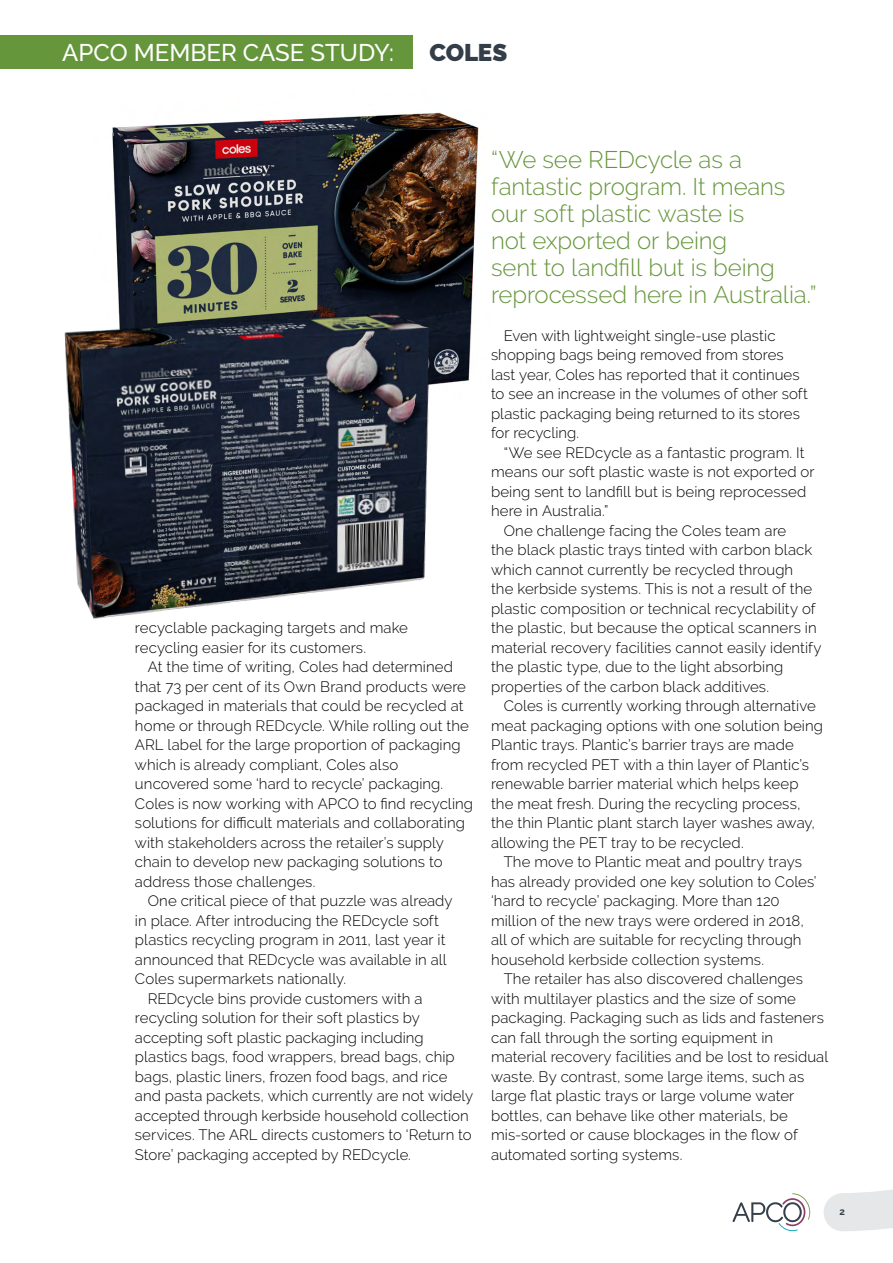
<style>
.page{position:relative;width:893px;height:1263px;background:#fff}
.page>*{position:absolute;margin:0;border:0;box-sizing:border-box;transform-origin:0 0}
.t1{font:300 24px/27px "Raleway";letter-spacing:-.005em;color:#66963b}
.t2{font:500 24px "Raleway";color:#fff}
.t3{font:900 24px "Raleway";letter-spacing:-.005em;color:#333e48}
.t4{font:300 15px/19.5px "Raleway";letter-spacing:.005em;color:#000}
.t5{font:700 9.75px "Raleway";color:#333e48}
</style>
<div class="page">
<svg style="left:732px;top:1193px;width:78px;height:38px"></svg>
<svg style="left:824px;top:1189px;width:69px;height:42px;background:#e9eaeb"></svg>
<img style="left:68px;top:35px;width:411px;height:194px">
<img style="left:64px;top:229px;width:411px;height:391px">
<div style="left:0;top:35px;width:412px;height:33px;background:#66963b"></div>
<h1 class="t2" style="left:62px;top:39px;width:333px">APCO MEMBER CASE STUDY:</h1>
<h1 class="t3" style="left:429px;top:39px;width:79px">COLES</h1>
<p class="t4" style="left:135px;top:618px;width:275px">recyclable packaging targets and make recycling easier for its customers.</p>
<p class="t4" style="left:135px;top:657px;width:340px;text-indent:13px">At the time of writing, Coles had determined that 73 per cent of its Own Brand products were packaged in materials that could be recycled at home or through REDcycle. While rolling out the ARL label for the large proportion of packaging which is already compliant, Coles also uncovered some ‘hard to recycle’ packaging.<br>Coles is now working with APCO to find recycling solutions for difficult materials and collaborating with stakeholders across the retailer’s supply chain to develop new packaging solutions to address those challenges.</p>
<p class="t4" style="left:148px;top:891px;width:306px">One critical piece of that puzzle was already</p>
<p class="t4" style="left:135px;top:911px;width:305px">in place. After introducing the REDcycle soft</p>
<p class="t4" style="left:135px;top:930px;width:312px">plastics recycling program in 2011, last year it</p>
<p class="t4" style="left:135px;top:950px;width:313px">announced that REDcycle was available in all</p>
<p class="t4" style="left:135px;top:969px;width:213px">Coles supermarkets nationally.</p>
<p class="t4" style="left:148px;top:989px;width:276px">REDcycle bins provide customers with a</p>
<p class="t4" style="left:135px;top:1008px;width:286px">recycling solution for their soft plastics by</p>
<p class="t4" style="left:135px;top:1028px;width:290px">accepting soft plastic packaging including</p>
<p class="t4" style="left:135px;top:1047px;width:321px">plastics bags, food wrappers, bread bags, chip</p>
<p class="t4" style="left:135px;top:1067px;width:314px">bags, plastic liners, frozen food bags, and rice</p>
<p class="t4" style="left:135px;top:1086px;width:340px">and pasta packets, which currently are not widely</p>
<p class="t4" style="left:135px;top:1106px;width:335px">accepted through kerbside household collection</p>
<p class="t4" style="left:135px;top:1125px;width:338px">services. The ARL directs customers to ‘Return to</p>
<p class="t4" style="left:135px;top:1145px;width:277px">Store’ packaging accepted by REDcycle.</p>
<h1 class="t1" style="left:491px;top:146px;width:327px">“We see REDcycle as a fantastic program. It means our soft plastic waste is<br>not exported or being<br>sent to landfill but is being reprocessed here in Australia.”</h1>
<p class="t4" style="left:491px;top:326px;width:318px;text-indent:13px">Even with lightweight single-use plastic shopping bags being removed from stores last year, Coles has reported that it continues to see an increase in the volumes of other soft plastic packaging being returned to its stores for recycling.</p>
<p class="t4" style="left:504px;top:443px;width:302px">“We see REDcycle as a fantastic program. It</p>
<p class="t4" style="left:491px;top:462px;width:325px">means our soft plastic waste is not exported or</p>
<p class="t4" style="left:491px;top:482px;width:317px">being sent to landfill but is being reprocessed</p>
<p class="t4" style="left:491px;top:501px;width:119px">here in Australia.”</p>
<p class="t4" style="left:504px;top:521px;width:284px">One challenge facing the Coles team are</p>
<p class="t4" style="left:491px;top:540px;width:323px">the black plastic trays tinted with carbon black</p>
<p class="t4" style="left:491px;top:560px;width:304px">which cannot currently be recycled through</p>
<p class="t4" style="left:491px;top:579px;width:323px">the kerbside systems. This is not a result of the</p>
<p class="t4" style="left:491px;top:599px;width:326px">plastic composition or technical recyclability of</p>
<p class="t4" style="left:491px;top:618px;width:327px">the plastic, but because the optical scanners in</p>
<p class="t4" style="left:491px;top:638px;width:332px">material recovery facilities cannot easily identify</p>
<p class="t4" style="left:491px;top:657px;width:294px">the plastic type, due to the light absorbing</p>
<p class="t4" style="left:491px;top:677px;width:280px">properties of the carbon black additives.</p>
<p class="t4" style="left:504px;top:696px;width:314px">Coles is currently working through alternative</p>
<p class="t4" style="left:491px;top:716px;width:334px">meat packaging options with one solution being</p>
<p class="t4" style="left:491px;top:735px;width:304px">Plantic trays. Plantic’s barrier trays are made</p>
<p class="t4" style="left:491px;top:755px;width:320px">from recycled PET with a thin layer of Plantic’s</p>
<p class="t4" style="left:491px;top:774px;width:309px">renewable barrier material which helps keep</p>
<p class="t4" style="left:491px;top:794px;width:311px">the meat fresh. During the recycling process,</p>
<p class="t4" style="left:491px;top:813px;width:326px">the thin Plantic plant starch layer washes away,</p>
<p class="t4" style="left:491px;top:833px;width:254px">allowing the PET tray to be recycled.</p>
<p class="t4" style="left:504px;top:852px;width:300px">The move to Plantic meat and poultry trays</p>
<p class="t4" style="left:491px;top:872px;width:327px">has already provided one key solution to Coles’</p>
<p class="t4" style="left:491px;top:891px;width:290px">‘hard to recycle’ packaging. More than 120</p>
<p class="t4" style="left:491px;top:911px;width:314px">million of the new trays were ordered in 2018,</p>
<p class="t4" style="left:491px;top:930px;width:312px">all of which are suitable for recycling through</p>
<p class="t4" style="left:491px;top:950px;width:275px">household kerbside collection systems.</p>
<p class="t4" style="left:504px;top:969px;width:301px">The retailer has also discovered challenges</p>
<p class="t4" style="left:491px;top:989px;width:307px">with multilayer plastics and the size of some</p>
<p class="t4" style="left:491px;top:1008px;width:334px">packaging. Packaging such as lids and fasteners</p>
<p class="t4" style="left:491px;top:1028px;width:284px">can fall through the sorting equipment in</p>
<p class="t4" style="left:491px;top:1047px;width:339px">material recovery facilities and be lost to residual</p>
<p class="t4" style="left:491px;top:1067px;width:315px">waste. By contrast, some large items, such as</p>
<p class="t4" style="left:491px;top:1086px;width:305px">large flat plastic trays or large volume water</p>
<p class="t4" style="left:491px;top:1106px;width:298px">bottles, can behave like other materials, be</p>
<p class="t4" style="left:491px;top:1125px;width:308px">mis-sorted or cause blockages in the flow of</p>
<p class="t4" style="left:491px;top:1145px;width:193px">automated sorting systems.</p>
<p class="t5" style="left:840px;top:1206px;width:7px">2</p>
</div>
